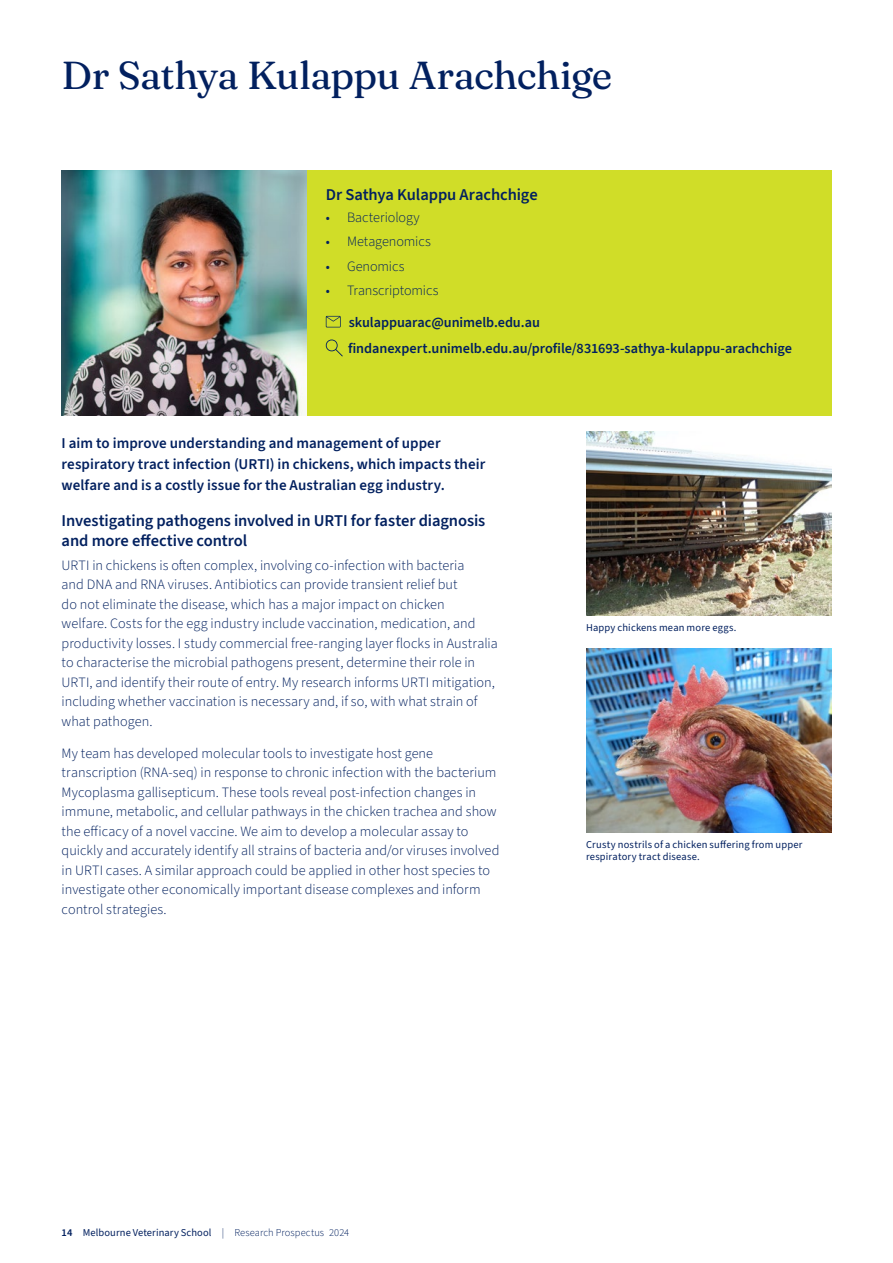
<style>
.page{position:relative;width:893px;height:1263px;background:#fff}
.page>*{position:absolute;margin:0;border:0;box-sizing:border-box;transform-origin:0 0}
.t1{font:39px "Fraunces 9 pt";letter-spacing:-.02em;color:#02205f}
.t2{font:600 16.5px/19.5px "Source Sans 3";letter-spacing:-.005em;color:#02205f}
.t3{font:600 15px/21px "Source Sans 3";letter-spacing:.005em;color:#02205f}
.t4{font:300 14.25px/19.5px "Source Sans 3";letter-spacing:.005em;color:#02205f}
.t5{font:600 14.25px/26px "Source Sans 3";letter-spacing:-.005em;color:#02205f}
.t6{font:10.5px/12px "Source Sans 3";letter-spacing:.015em;color:#02205f}
.s1{font-weight:400;font-size:13.5px}
.s2{font-weight:600}
.s3{font-weight:300}
</style>
<div class="page">
<div style="left:307px;top:170px;width:524px;height:245px;background:#d0dd28"></div>
<svg style="left:326px;top:316px;width:15px;height:11px"></svg>
<svg style="left:326px;top:339px;width:17px;height:18px"></svg>
<img style="left:62px;top:170px;width:245px;height:245px">
<img style="left:586px;top:431px;width:245px;height:184px">
<img style="left:586px;top:649px;width:245px;height:184px">
<h1 class="t1" style="left:62px;top:46px;width:552px">Dr Sathya Kulappu Arachchige</h1>
<p class="t2" style="left:326px;top:185px;width:213px">Dr Sathya Kulappu Arachchige</p>
<p class="t4" style="left:326px;top:208px;width:95px"><span class="s1">•</span> Bacteriology</p>
<p class="t4" style="left:326px;top:232px;width:107px"><span class="s1">•</span> Metagenomics</p>
<p class="t4" style="left:326px;top:257px;width:80px"><span class="s1">•</span> Genomics</p>
<p class="t4" style="left:326px;top:281px;width:114px"><span class="s1">•</span> Transcriptomics</p>
<p class="t5" style="left:348px;top:310px;width:445px">skulappuarac@unimelb.edu.au findanexpert.unimelb.edu.au/profile/831693-sathya-kulappu-arachchige</p>
<p class="t3" style="left:62px;top:433px;width:425px">I aim to improve understanding and management of upper respiratory tract infection (URTI) in chickens, which impacts their welfare and is a costly issue for the Australian egg industry.</p>
<p class="t2" style="left:62px;top:512px;width:425px">Investigating pathogens involved in URTI for faster diagnosis and more effective control</p>
<p class="t4" style="left:62px;top:555px;width:438px">URTI in chickens is often complex, involving co-infection with bacteria<br>and DNA and RNA viruses. Antibiotics can provide transient relief but<br>do not eliminate the disease, which has a major impact on chicken<br>welfare. Costs for the egg industry include vaccination, medication, and productivity losses. I study commercial free-ranging layer flocks in Australia to characterise the microbial pathogens present, determine their role in URTI, and identify their route of entry. My research informs URTI mitigation, including whether vaccination is necessary and, if so, with what strain of what pathogen.</p>
<p class="t4" style="left:62px;top:744px;width:439px">My team has developed molecular tools to investigate host gene transcription (RNA-seq) in response to chronic infection with the bacterium Mycoplasma gallisepticum. These tools reveal post-infection changes in immune, metabolic, and cellular pathways in the chicken trachea and show the efficacy of a novel vaccine. We aim to develop a molecular assay to quickly and accurately identify all strains of bacteria and/or viruses involved in URTI cases. A similar approach could be applied in other host species to investigate other economically important disease complexes and inform control strategies.</p>
<p class="t6" style="left:586px;top:621px;width:152px">Happy chickens mean more eggs.</p>
<p class="t6" style="left:586px;top:839px;width:218px">Crusty nostrils of a chicken suffering from upper respiratory tract disease.</p>
<p class="t6" style="left:62px;top:1226px;width:289px"><span class="s2">14</span> Melbourne Veterinary School <span class="s3">| Research Prospectus 2024</span></p>
</div>
